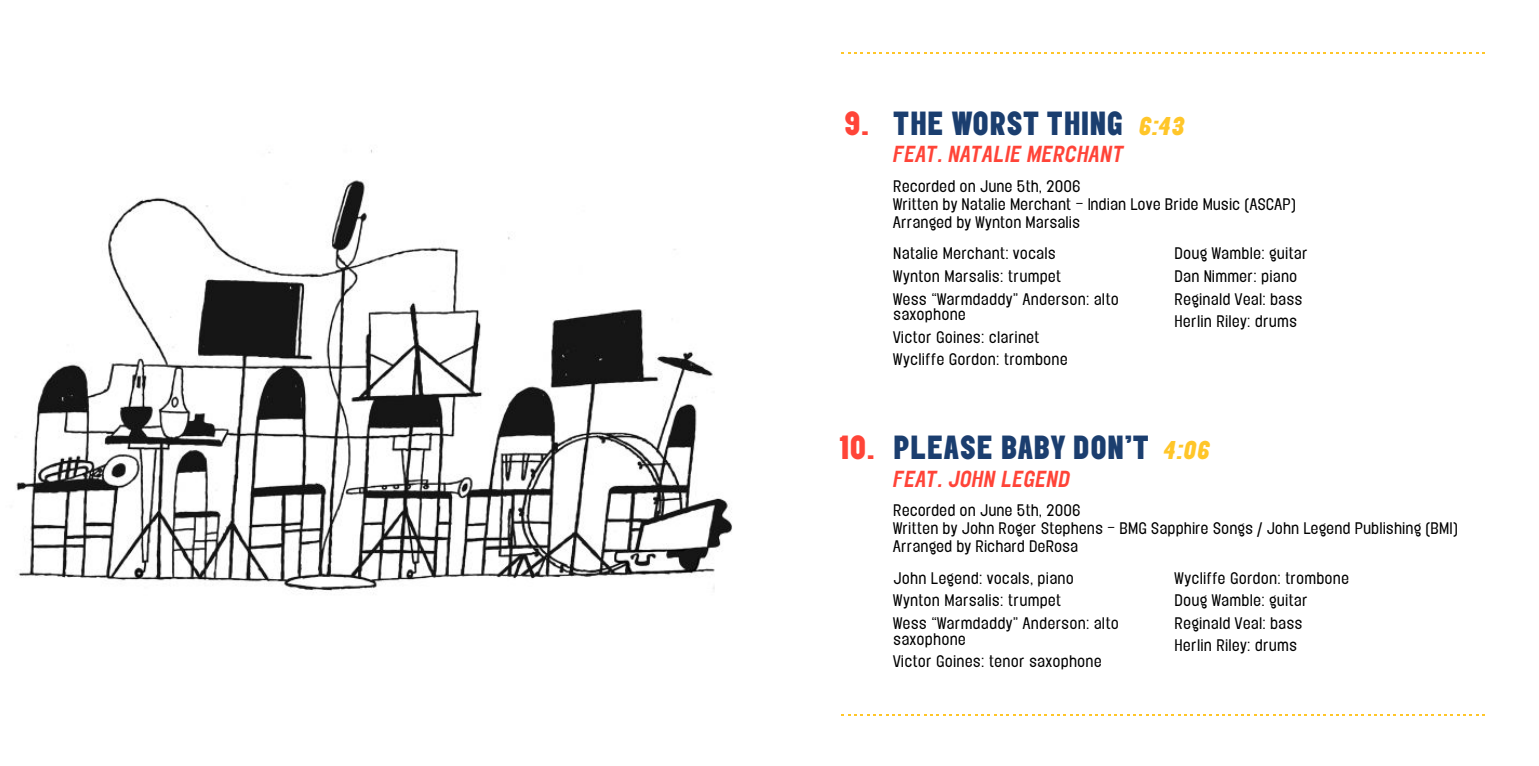
<style>
.page{position:relative;width:1539px;height:766px;background:#fff}
.page>*{position:absolute;margin:0;border:0;box-sizing:border-box;transform-origin:0 0}
.t1{font:900 29.25px "Elephant";color:#1b3e6f}
.t2{font:italic 500 20.25px "Elephant";color:#ff4438}
.t3{font:300 14.62px/22.5px "Elephant";color:#000}
.s1{color:#ff4438}
.s2{font-style:italic;font-size:22.5px;color:#ffc629}
</style>
<div class="page">
<img style="left:15px;top:149px;width:717px;height:445px">
<svg style="left:841px;top:52px;width:644px;height:1px"></svg>
<svg style="left:841px;top:714px;width:644px;height:1px"></svg>
<h1 class="t1" style="left:844px;top:111px;width:343px"><span class="s1">9.</span> THE WORST THING <span class="s2">6:43</span></h1>
<h2 class="t2" style="left:893px;top:143px;width:233px">FEAT. NATALIE MERCHANT</h2>
<p class="t3" style="left:893px;top:178px;width:404px;line-height:18px">Recorded on June 5th, 2006<br>Written by Natalie Merchant – Indian Love Bride Music (ASCAP)<br>Arranged by Wynton Marsalis</p>
<p class="t3" style="left:893px;top:243px;width:227px">Natalie Merchant: vocals<br>Wynton Marsalis: trumpet<br>Wess “Warmdaddy” Anderson: alto</p>
<p class="t3" style="left:893px;top:304px;width:176px">saxophone<br>Victor Goines: clarinet<br>Wycliffe Gordon: trombone</p>
<p class="t3" style="left:1174px;top:243px;width:135px">Doug Wamble: guitar<br>Dan Nimmer: piano<br>Reginald Veal: bass<br>Herlin Riley: drums</p>
<h1 class="t1" style="left:838px;top:435px;width:374px"><span class="s1">10.</span> PLEASE BABY DON’T <span class="s2">4:06</span></h1>
<h2 class="t2" style="left:893px;top:467px;width:179px">FEAT. JOHN LEGEND</h2>
<p class="t3" style="left:893px;top:502px;width:566px;line-height:18px">Recorded on June 5th, 2006<br>Written by John Roger Stephens – BMG Sapphire Songs / John Legend Publishing (BMI)<br>Arranged by Richard DeRosa</p>
<p class="t3" style="left:893px;top:567px;width:227px">John Legend: vocals, piano<br>Wynton Marsalis: trumpet<br>Wess “Warmdaddy” Anderson: alto</p>
<p class="t3" style="left:893px;top:628px;width:210px">saxophone<br>Victor Goines: tenor saxophone</p>
<p class="t3" style="left:1174px;top:567px;width:176px">Wycliffe Gordon: trombone<br>Doug Wamble: guitar<br>Reginald Veal: bass<br>Herlin Riley: drums</p>
</div>
